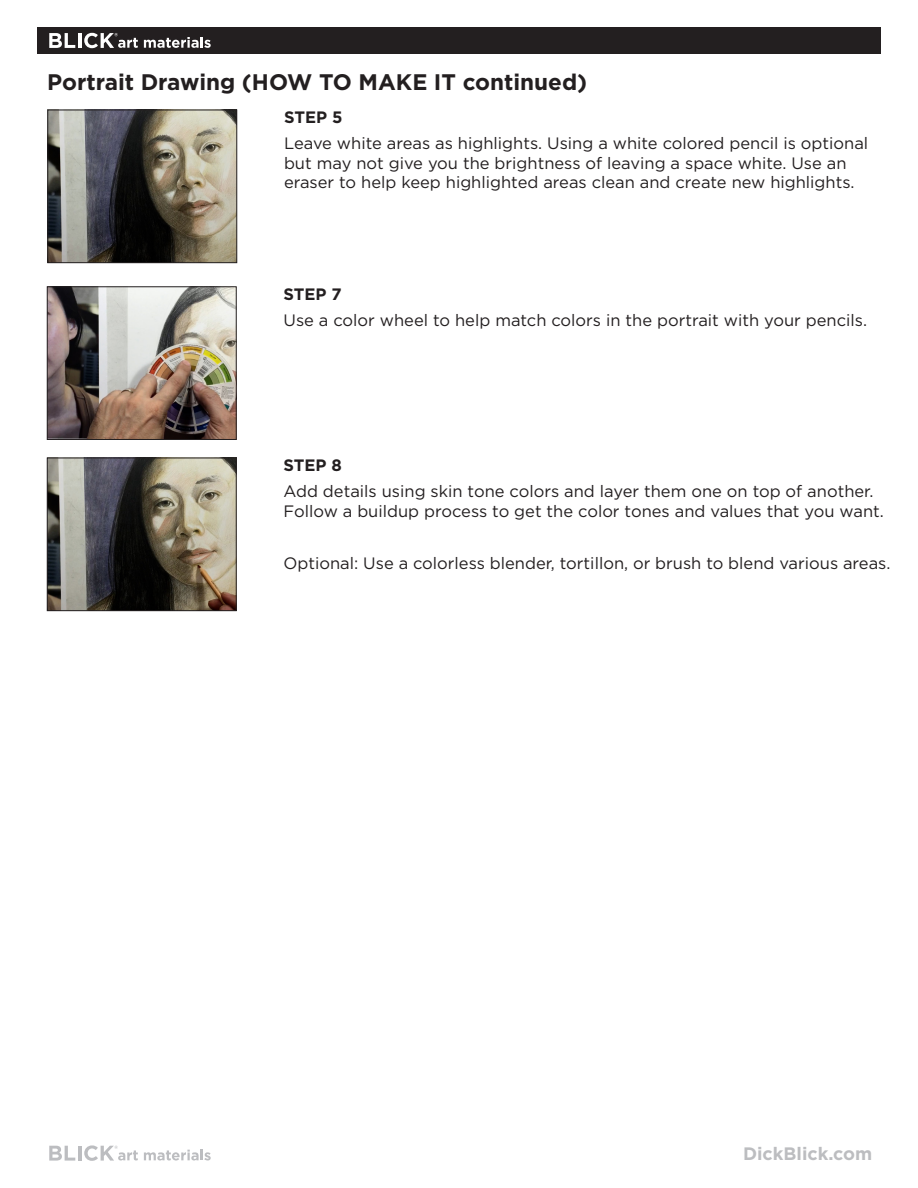
<style>
.page{position:relative;width:918px;height:1188px;background:#fff}
.page>*{position:absolute;margin:0;border:0;box-sizing:border-box;transform-origin:0 0}
.t1{font:700 22.5px "Gotham";color:#231f20}
.t2{font:700 18px "Gotham";color:#bcbdc0}
.Step_Instructions{font:16.5px/19.5px "Gotham";color:#231f20}
.Step_Instructions-2{font:700 16.5px "Gotham";color:#231f20}
</style>
<div class="page">
<svg style="left:49px;top:1146px;width:26px;height:15px"></svg>
<hr style="left:78px;top:1146px;width:3px;height:15px;background:#bcbdc0">
<svg style="left:144px;top:1150px;width:67px;height:11px"></svg>
<svg style="left:84px;top:1145px;width:54px;height:16px"></svg>
<div style="left:37px;top:27px;width:844px;height:27px;background:#231f20"></div>
<svg style="left:49px;top:33px;width:26px;height:15px"></svg>
<hr style="left:78px;top:33px;width:3px;height:15px;background:#fff">
<svg style="left:144px;top:37px;width:67px;height:11px"></svg>
<svg style="left:84px;top:33px;width:54px;height:15px"></svg>
<img style="left:50px;top:112px;width:185px;height:149px">
<div style="left:48px;top:110px;width:189px;height:153px;border:1px solid #231f20"></div>
<img style="left:49px;top:289px;width:185px;height:149px">
<div style="left:47px;top:287px;width:189px;height:153px;border:1px solid #231f20"></div>
<img style="left:49px;top:460px;width:185px;height:149px">
<div style="left:47px;top:458px;width:189px;height:153px;border:1px solid #231f20"></div>
<p class="t1" style="left:47px;top:67px;width:542px">Portrait Drawing (HOW TO MAKE IT continued)</p>
<p class="Step_Instructions-2" style="left:284px;top:106px;width:60px">STEP 5</p>
<p class="Step_Instructions" style="left:284px;top:133px;width:586px">Leave white areas as highlights. Using a white colored pencil is optional but may not give you the brightness of leaving a space white. Use an eraser to help keep highlighted areas clean and create new highlights.</p>
<p class="Step_Instructions-2" style="left:284px;top:283px;width:60px">STEP 7</p>
<p class="Step_Instructions" style="left:284px;top:310px;width:585px">Use a color wheel to help match colors in the portrait with your pencils.</p>
<p class="Step_Instructions-2" style="left:284px;top:454px;width:60px">STEP 8</p>
<p class="Step_Instructions" style="left:284px;top:481px;width:602px">Add details using skin tone colors and layer them one on top of another.<br>Follow a buildup process to get the color tones and values that you want.</p>
<p class="Step_Instructions" style="left:284px;top:553px;width:609px">Optional: Use a colorless blender, tortillon, or brush to blend various areas.</p>
<p class="t2" style="left:743px;top:1142px;width:131px">DickBlick.com</p>
</div>
